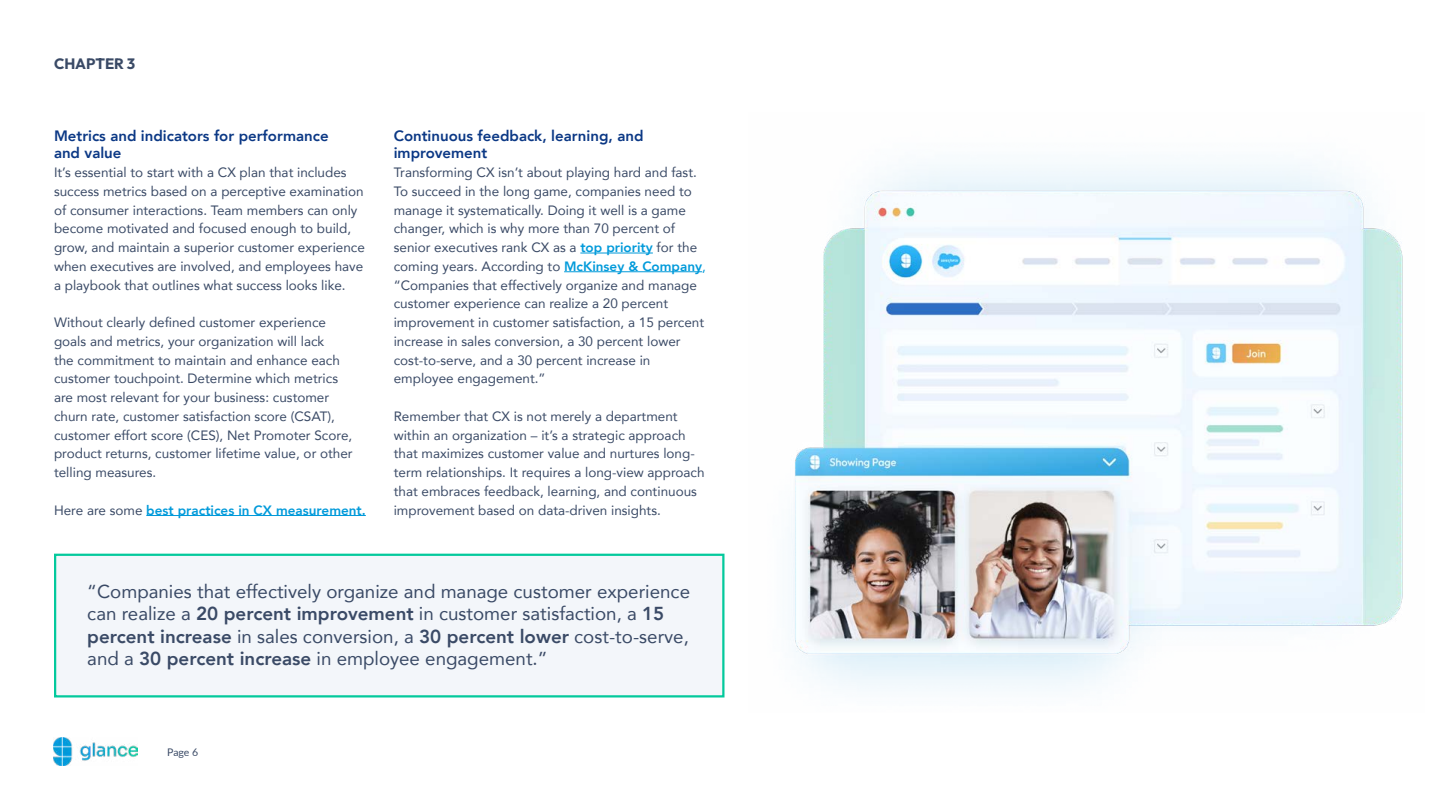
<style>
.page{position:relative;width:1440px;height:810px;background:#fff}
.page>*{position:absolute;margin:0;border:0;box-sizing:border-box;transform-origin:0 0}
.t1{font:18.75px/22.5px "Avenir";color:#3a4a66}
.t2{font:800 15px/17.2px "Avenir";color:#0b3885}
.t3{font:100 15px "Outfit";color:#3a4a66}
.t4{font:13.5px/18.8px "Avenir";color:#3a4a66}
.t5{font:800 13.5px "Avenir";color:#019ada}
.t6{font:10.5px "Lato";color:#3a4a66}
.s1{font-weight:400;color:#3a4a66}
.s2{font-weight:800;color:#019ada}
.s3{color:#019ada}
.s4{font-weight:800}
</style>
<div class="page">
<hr style="left:146px;top:515px;width:220px;height:1px;background:#019ada">
<hr style="left:580px;top:253px;width:73px;height:1px;background:#019ada">
<hr style="left:564px;top:271px;width:138px;height:1px;background:#019ada">
<img style="left:790px;top:165px;width:613px;height:524px">
<div style="left:54px;top:554px;width:670px;height:144px;background:#f3f6fa;border:2px solid #03c99c"></div>
<img style="left:54px;top:738px;width:83px;height:27px">
<p class="t3" style="left:54px;top:55px;width:83px">CHAPTER 3</p>
<p class="t2" style="left:54px;top:127px;width:276px">Metrics and indicators for performance and value</p>
<p class="t4" style="left:54px;top:163px;width:312px">It’s essential to start with a CX plan that includes success metrics based on a perceptive examination of consumer interactions. Team members can only become motivated and focused enough to build, grow, and maintain a superior customer experience when executives are involved, and employees have a playbook that outlines what success looks like.</p>
<p class="t4" style="left:54px;top:313px;width:300px">Without clearly defined customer experience goals and metrics, your organization will lack<br>the commitment to maintain and enhance each customer touchpoint. Determine which metrics are most relevant for your business: customer churn rate, customer satisfaction score (CSAT), customer effort score (CES), Net Promoter Score, product returns, customer lifetime value, or other telling measures.</p>
<p class="t5" style="left:54px;top:499px;width:313px"><span class="s1">Here are some</span> best practices in CX measurement.</p>
<p class="t2" style="left:394px;top:127px;width:251px">Continuous feedback, learning, and improvement</p>
<p class="t4" style="left:394px;top:163px;width:314px">Transforming CX isn’t about playing hard and fast.<br>To succeed in the long game, companies need to manage it systematically. Doing it well is a game changer, which is why more than 70 percent of senior executives rank CX as a <span class="s2">top priority</span> for the coming years. According to <span class="s2">McKinsey &amp; Company</span><span class="s3">, </span>“Companies that effectively organize and manage customer experience can realize a 20 percent improvement in customer satisfaction, a 15 percent increase in sales conversion, a 30 percent lower cost-to-serve, and a 30 percent increase in employee engagement.”</p>
<p class="t4" style="left:394px;top:406px;width:312px">Remember that CX is not merely a department within an organization – it’s a strategic approach that maximizes customer value and nurtures long&shy;term relationships. It requires a long-view approach that embraces feedback, learning, and continuous improvement based on data-driven insights.</p>
<p class="t1" style="left:87px;top:579px;width:604px">“Companies that effectively organize and manage customer experience can realize a <span class="s4">20 percent improvement</span> in customer satisfaction, a <span class="s4">15 percent increase</span> in sales conversion, a <span class="s4">30 percent lower</span> cost-to-serve, and a <span class="s4">30 percent increase</span> in employee engagement.”</p>
<p class="t6" style="left:167px;top:745px;width:33px">Page 6</p>
</div>
